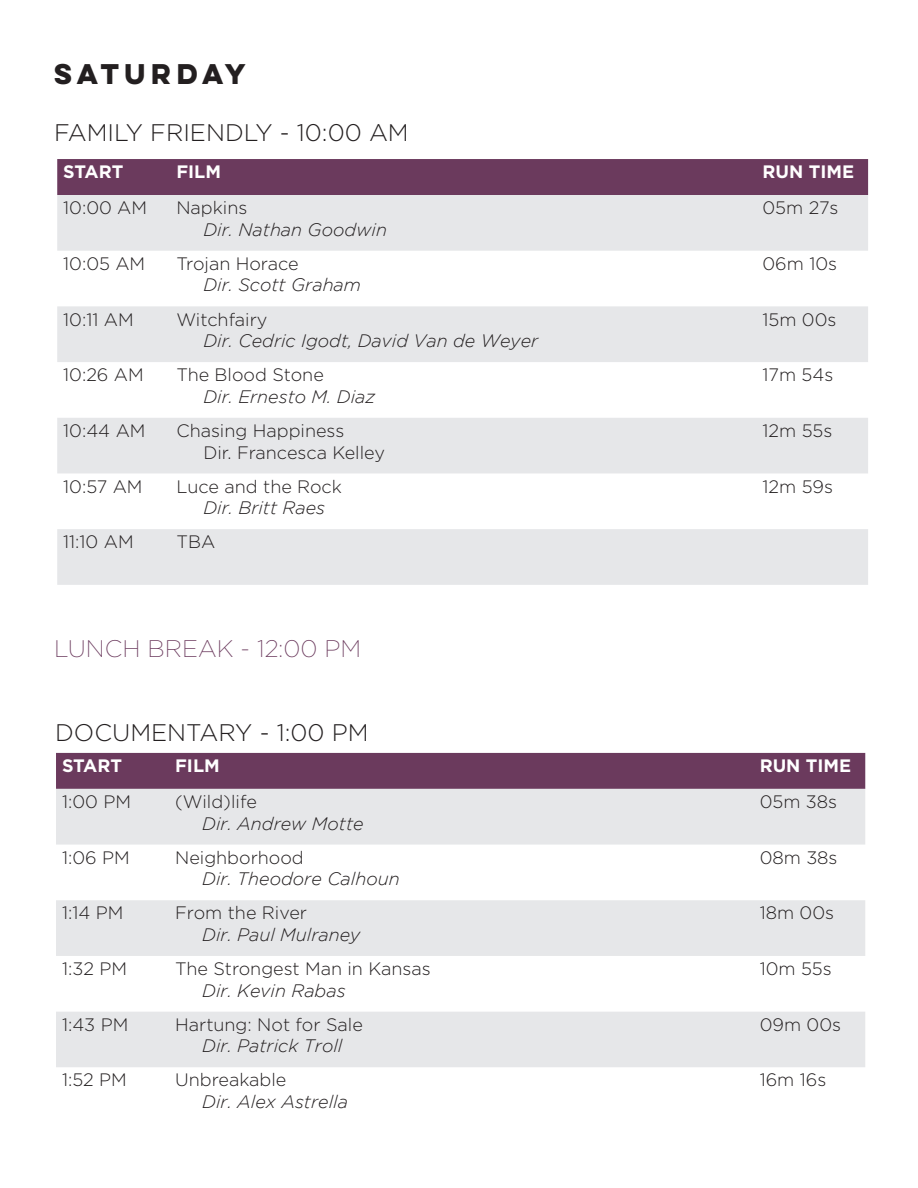
<style>
.page{position:relative;width:918px;height:1188px;background:#fff}
.page>*{position:absolute;margin:0;border:0;box-sizing:border-box;transform-origin:0 0}
.t1{font:700 25.5px "Lulo Clean W01 One";letter-spacing:-.035em;color:#231f20}
.t2{font:300 24px "Gotham";color:#231f20}
.t3{font:200 24px "Gotham";color:#6b3a5d}
.Regular_table{font:300 18px "Gotham";color:#231f20}
.Director_Name{font:italic 300 18px "Gotham";color:#231f20}
.t4{font:700 18px "Gotham";color:#fff}
.Director_Name-2{font:300 18px "Gotham";color:#231f20}
</style>
<div class="page">
<div style="left:57px;top:159px;width:811px;height:36px;background:#6b3a5d"></div>
<svg style="left:57px;top:195px;width:811px;height:390px;fill:#e6e7e9"></svg>
<div style="left:56px;top:753px;width:809px;height:36px;background:#6b3a5d"></div>
<svg style="left:56px;top:789px;width:809px;height:278px;fill:#e6e7e9"></svg>
<p class="t1" style="left:54px;top:55px;width:199px">SATURDAY</p>
<p class="t2" style="left:54px;top:119px;width:356px">FAMILY FRIENDLY - 10:00 AM</p>
<p class="t4" style="left:63px;top:161px;width:62px">START</p>
<p class="t4" style="left:176px;top:161px;width:46px">FILM</p>
<p class="t4" style="left:763px;top:161px;width:93px">RUN TIME</p>
<p class="Regular_table" style="left:63px;top:198px;width:85px">10:00 AM</p>
<p class="Regular_table" style="left:176px;top:198px;width:72px">Napkins</p>
<p class="Director_Name" style="left:203px;top:220px;width:185px">Dir. Nathan Goodwin</p>
<p class="Regular_table" style="left:763px;top:198px;width:78px">05m 27s</p>
<p class="Regular_table" style="left:63px;top:254px;width:84px">10:05 AM</p>
<p class="Regular_table" style="left:176px;top:254px;width:124px">Trojan Horace</p>
<p class="Director_Name" style="left:203px;top:275px;width:159px">Dir. Scott Graham</p>
<p class="Regular_table" style="left:763px;top:254px;width:76px">06m 10s</p>
<p class="Regular_table" style="left:63px;top:309px;width:72px">10:11 AM</p>
<p class="Regular_table" style="left:176px;top:309px;width:93px">Witchfairy</p>
<p class="Director_Name" style="left:203px;top:331px;width:337px">Dir. Cedric Igodt, David Van de Weyer</p>
<p class="Regular_table" style="left:763px;top:309px;width:75px">15m 00s</p>
<p class="Regular_table" style="left:63px;top:365px;width:82px">10:26 AM</p>
<p class="Regular_table" style="left:176px;top:365px;width:149px">The Blood Stone</p>
<p class="Director_Name" style="left:203px;top:387px;width:173px">Dir. Ernesto M. Diaz</p>
<p class="Regular_table" style="left:763px;top:365px;width:72px">17m 54s</p>
<p class="Regular_table" style="left:63px;top:421px;width:84px">10:44 AM</p>
<p class="Regular_table" style="left:176px;top:421px;width:169px">Chasing Happiness</p>
<p class="Director_Name-2" style="left:203px;top:442px;width:183px">Dir. Francesca Kelley</p>
<p class="Regular_table" style="left:763px;top:421px;width:71px">12m 55s</p>
<p class="Regular_table" style="left:63px;top:476px;width:81px">10:57 AM</p>
<p class="Regular_table" style="left:176px;top:476px;width:167px">Luce and the Rock</p>
<p class="Director_Name" style="left:203px;top:498px;width:123px">Dir. Britt Raes</p>
<p class="Regular_table" style="left:763px;top:476px;width:72px">12m 59s</p>
<p class="Regular_table" style="left:63px;top:532px;width:72px">11:10 AM</p>
<p class="Regular_table" style="left:176px;top:532px;width:40px">TBA</p>
<p class="t3" style="left:54px;top:635px;width:309px">LUNCH BREAK - 12:00 PM</p>
<p class="t2" style="left:55px;top:720px;width:315px">DOCUMENTARY - 1:00 PM</p>
<p class="t4" style="left:62px;top:755px;width:62px">START</p>
<p class="t4" style="left:175px;top:755px;width:46px">FILM</p>
<p class="t4" style="left:760px;top:755px;width:93px">RUN TIME</p>
<p class="Regular_table" style="left:62px;top:792px;width:70px">1:00 PM</p>
<p class="Regular_table" style="left:175px;top:792px;width:83px">(Wild)life</p>
<p class="Director_Name" style="left:202px;top:813px;width:163px">Dir. Andrew Motte</p>
<p class="Regular_table" style="left:760px;top:792px;width:79px">05m 38s</p>
<p class="Regular_table" style="left:62px;top:848px;width:69px">1:06 PM</p>
<p class="Regular_table" style="left:175px;top:848px;width:130px">Neighborhood</p>
<p class="Director_Name" style="left:202px;top:869px;width:199px">Dir. Theodore Calhoun</p>
<p class="Regular_table" style="left:760px;top:848px;width:79px">08m 38s</p>
<p class="Regular_table" style="left:62px;top:903px;width:63px">1:14 PM</p>
<p class="Regular_table" style="left:175px;top:903px;width:133px">From the River</p>
<p class="Director_Name" style="left:202px;top:925px;width:160px">Dir. Paul Mulraney</p>
<p class="Regular_table" style="left:760px;top:903px;width:76px">18m 00s</p>
<p class="Regular_table" style="left:62px;top:959px;width:66px">1:32 PM</p>
<p class="Regular_table" style="left:175px;top:959px;width:257px">The Strongest Man in Kansas</p>
<p class="Director_Name" style="left:202px;top:981px;width:145px">Dir. Kevin Rabas</p>
<p class="Regular_table" style="left:760px;top:959px;width:74px">10m 55s</p>
<p class="Regular_table" style="left:62px;top:1015px;width:68px">1:43 PM</p>
<p class="Regular_table" style="left:175px;top:1015px;width:189px">Hartung: Not for Sale</p>
<p class="Director_Name" style="left:202px;top:1036px;width:142px">Dir. Patrick Troll</p>
<p class="Regular_table" style="left:760px;top:1015px;width:83px">09m 00s</p>
<p class="Regular_table" style="left:62px;top:1070px;width:66px">1:52 PM</p>
<p class="Regular_table" style="left:175px;top:1070px;width:113px">Unbreakable</p>
<p class="Director_Name" style="left:202px;top:1092px;width:147px">Dir. Alex Astrella</p>
<p class="Regular_table" style="left:760px;top:1070px;width:68px">16m 16s</p>
</div>
